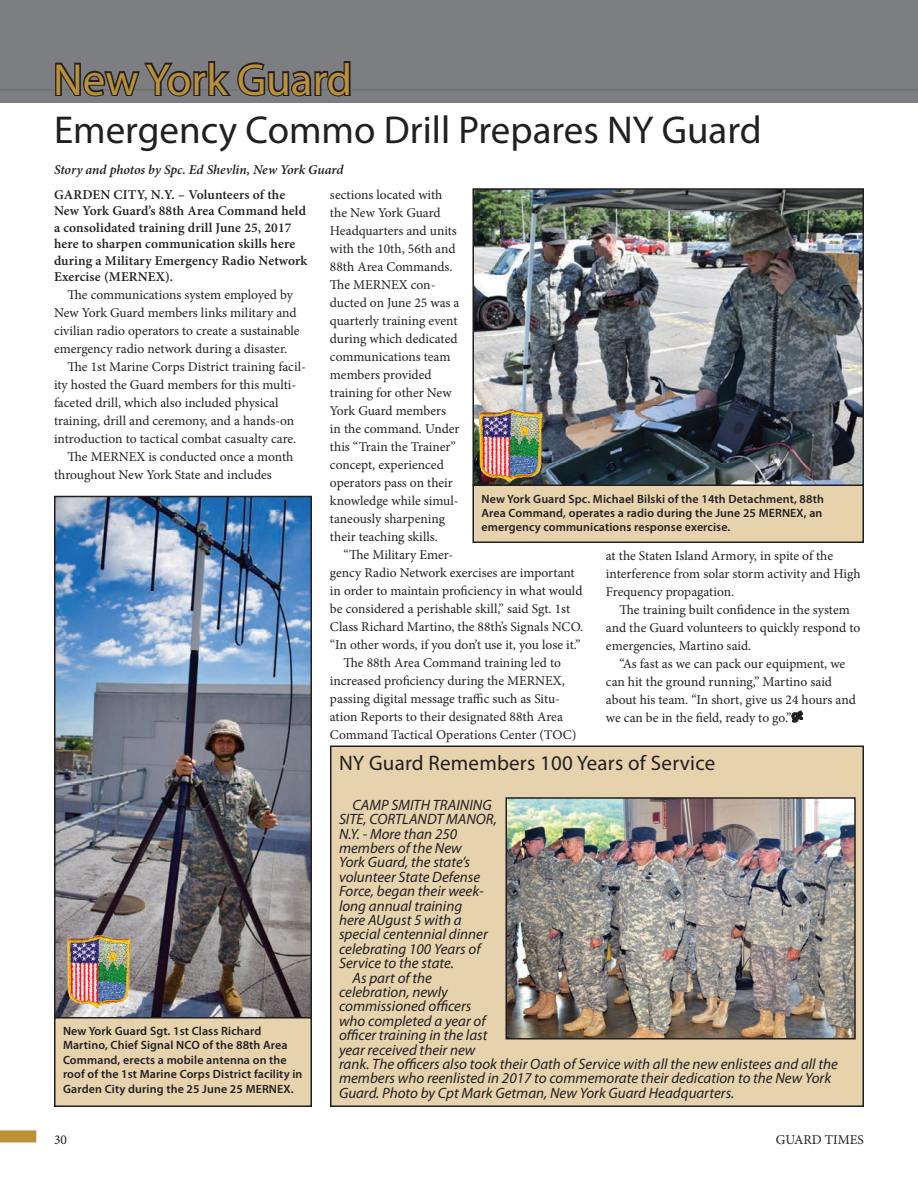
<style>
.page{position:relative;width:918px;height:1188px;background:#fff}
.page>*{position:absolute;margin:0;border:0;box-sizing:border-box;transform-origin:0 0}
.t1{font:45px "Myriad Pro";color:#bb9137}
.t2{font:39px "Myriad Pro";color:#231f20}
.t3{font:21px "Myriad Pro";letter-spacing:.01em;color:#231f20}
.t4{font:italic 15px "Myriad Pro";color:#231f20}
.t5{font:13.5px/18px "Minion Pro";color:#231f20}
.t6{font:600 13.5px/16.5px "Minion Pro";letter-spacing:.01em;color:#231f20}
.t7{font:italic 600 13.5px "Minion Pro";letter-spacing:-.005em;color:#231f20}
.t8{font:600 12px/14.4px "Myriad Pro";letter-spacing:.01em;color:#231f20}
</style>
<div class="page">
<div style="left:0;top:1130px;width:36px;height:12px;background:#bb9137"></div>
<img style="left:57px;top:499px;width:252px;height:516px">
<div style="left:54px;top:496px;width:258px;height:522px;border:2px solid #231f20"></div>
<div style="left:0;top:0;width:918px;height:103px;background:#7d7e81"></div>
<svg style="left:54px;top:61px;width:298px;height:36px"></svg>
<div style="left:331px;top:746px;width:532px;height:360px;background:#e6d2ad"></div>
<div style="left:330px;top:746px;width:534px;height:361px;border:2px solid #231f20"></div>
<img style="left:62px;top:936px;width:73px;height:72px">
<svg style="left:791px;top:711px;width:12px;height:12px"></svg>
<div style="left:55px;top:1018px;width:256px;height:88px;background:#e6d2ad"></div>
<div style="left:54px;top:1017px;width:258px;height:90px;border:2px solid #231f20"></div>
<div style="left:473px;top:485px;width:390px;height:57px;background:#e6d2ad"></div>
<div style="left:472px;top:484px;width:392px;height:59px;border:2px solid #231f20"></div>
<img style="left:475px;top:191px;width:386px;height:292px">
<div style="left:472px;top:188px;width:392px;height:298px;border:2px solid #231f20"></div>
<img style="left:509px;top:800px;width:344px;height:237px">
<div style="left:506px;top:797px;width:350px;height:243px;border:2px solid #231f20"></div>
<img style="left:474px;top:410px;width:73px;height:72px">
<h1 class="t1" style="left:53px;top:52px;width:301px">New York Guard</h1>
<h2 class="t2" style="left:54px;top:106px;width:709px">Emergency Commo Drill Prepares NY Guard</h2>
<p class="t7" style="left:54px;top:160px;width:291px">Story and photos by Spc. Ed Shevlin, New York Guard</p>
<p class="t6" style="left:54px;top:186px;width:255px">GARDEN CITY, N.Y. – Volunteers of the New York Guard’s 88th Area Command held a consolidated training drill June 25, 2017 here to sharpen communication skills here during a Military Emergency Radio Network Exercise (MERNEX).</p>
<p class="t5" style="left:68px;top:286px;width:227px">The communications system employed by</p>
<p class="t5" style="left:54px;top:304px;width:244px">New York Guard members links military and</p>
<p class="t5" style="left:54px;top:322px;width:247px">civilian radio operators to create a sustainable</p>
<p class="t5" style="left:54px;top:340px;width:235px">emergency radio network during a disaster.</p>
<p class="t5" style="left:68px;top:358px;width:240px">The 1st Marine Corps District training facil-</p>
<p class="t5" style="left:54px;top:376px;width:244px">ity hosted the Guard members for this multi-</p>
<p class="t5" style="left:54px;top:394px;width:226px">faceted drill, which also included physical</p>
<p class="t5" style="left:54px;top:412px;width:242px">training, drill and ceremony, and a hands-on</p>
<p class="t5" style="left:54px;top:430px;width:244px">introduction to tactical combat casualty care.</p>
<p class="t5" style="left:68px;top:448px;width:228px">The MERNEX is conducted once a month</p>
<p class="t5" style="left:54px;top:466px;width:219px">throughout New York State and includes</p>
<p class="t8" style="left:63px;top:1023px;width:241px">New York Guard Sgt. 1st Class Richard Martino, Chief Signal NCO of the 88th Area Command, erects a mobile antenna on the roof of the 1st Marine Corps District facility in Garden City during the 25 June 25 MERNEX.</p>
<p class="t5" style="left:330px;top:186px;width:131px">sections located with the New York Guard<br>Headquarters and units with the 10th, 56th and<br>88th Area Commands.<br>The MERNEX con&shy;ducted on June 25 was a quarterly training event during which dedicated communications team members provided training for other New<br>York Guard members in the command. Under this “Train the Trainer” concept, experienced operators pass on their knowledge while simul&shy;taneously sharpening their teaching skills.</p>
<p class="t5" style="left:343px;top:545px;width:111px">“The Military Emer-</p>
<p class="t5" style="left:330px;top:563px;width:246px">gency Radio Network exercises are important</p>
<p class="t5" style="left:330px;top:581px;width:254px">in order to maintain proficiency in what would</p>
<p class="t5" style="left:330px;top:599px;width:242px">be considered a perishable skill,” said Sgt. 1st</p>
<p class="t5" style="left:330px;top:617px;width:255px">Class Richard Martino, the 88th’s Signals NCO.</p>
<p class="t5" style="left:330px;top:635px;width:252px">“In other words, if you don’t use it, you lose it.”</p>
<p class="t5" style="left:343px;top:653px;width:219px">The 88th Area Command training led to</p>
<p class="t5" style="left:330px;top:671px;width:236px">increased proficiency during the MERNEX,</p>
<p class="t5" style="left:330px;top:689px;width:232px">passing digital message traffic such as Situ-</p>
<p class="t5" style="left:330px;top:707px;width:234px">ation Reports to their designated 88th Area</p>
<p class="t5" style="left:330px;top:725px;width:248px">Command Tactical Operations Center (TOC)</p>
<p class="t8" style="left:482px;top:491px;width:344px;text-align:justify">New York Guard Spc. Michael Bilski of the 14th Detachment, 88th Area Command, operates a radio during the June 25 MERNEX, an emergency communications response exercise.</p>
<p class="t5" style="left:606px;top:547px;width:256px">at the Staten Island Armory, in spite of the interference from solar storm activity and High<br>Frequency propagation.</p>
<p class="t5" style="left:606px;top:601px;width:256px;text-indent:14px">The training built confidence in the system and the Guard volunteers to quickly respond to emergencies, Martino said.</p>
<p class="t5" style="left:606px;top:655px;width:251px;text-indent:14px">“As fast as we can pack our equipment, we can hit the ground running,” Martino said about his team. “In short, give us 24 hours and we can be in the field, ready to go.”</p>
<h3 class="t3" style="left:339px;top:750px;width:378px">NY Guard Remembers 100 Years of Service</h3>
<p class="t4" style="left:352px;top:796px;width:141px">CAMP SMITH TRAINING</p>
<p class="t4" style="left:339px;top:810px;width:159px">SITE, CORTLANDT MANOR,</p>
<p class="t4" style="left:339px;top:824px;width:120px">N.Y. - More than 250</p>
<p class="t4" style="left:339px;top:839px;width:124px">members of the New</p>
<p class="t4" style="left:339px;top:853px;width:133px">York Guard, the state’s</p>
<p class="t4" style="left:339px;top:868px;width:143px">volunteer State Defense</p>
<p class="t4" style="left:339px;top:882px;width:146px">Force, began their week-</p>
<p class="t4" style="left:339px;top:896px;width:125px">long annual training</p>
<p class="t4" style="left:339px;top:911px;width:124px">here AUgust 5 with a</p>
<p class="t4" style="left:339px;top:925px;width:150px">special centennial dinner</p>
<p class="t4" style="left:339px;top:940px;width:143px">celebrating 100 Years of</p>
<p class="t4" style="left:339px;top:954px;width:116px">Service to the state.</p>
<p class="t4" style="left:352px;top:968px;width:81px">As part of the</p>
<p class="t4" style="left:339px;top:983px;width:110px">celebration, newly</p>
<p class="t4" style="left:339px;top:997px;width:134px">commissioned officers</p>
<p class="t4" style="left:339px;top:1012px;width:148px">who completed a year of</p>
<p class="t4" style="left:339px;top:1026px;width:150px">officer training in the last</p>
<p class="t4" style="left:339px;top:1040px;width:138px">year received their new</p>
<p class="t4" style="left:339px;top:1055px;width:500px">rank. The officers also took their Oath of Service with all the new enlistees and all the</p>
<p class="t4" style="left:339px;top:1069px;width:494px">members who reenlisted in 2017 to commemorate their dedication to the New York</p>
<p class="t4" style="left:339px;top:1084px;width:397px">Guard. Photo by Cpt Mark Getman, New York Guard Headquarters.</p>
<p class="t5" style="left:54px;top:1131px;width:14px">30</p>
<p class="t5" style="left:776px;top:1131px;width:90px">GUARD TIMES</p>
</div>
